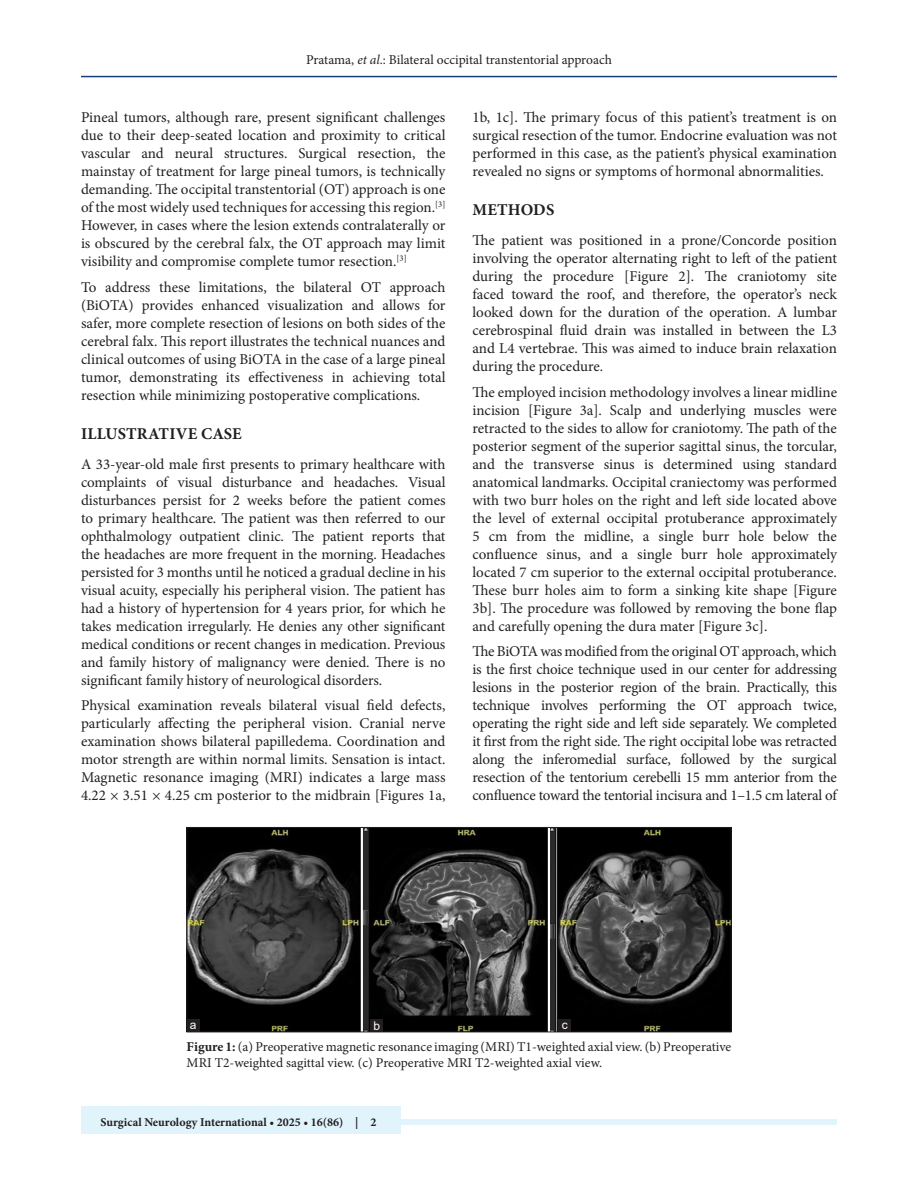
<style>
.page{position:relative;width:918px;height:1188px;background:#fff}
.page>*{position:absolute;margin:0;border:0;box-sizing:border-box;transform-origin:0 0}
.t1{font:700 16.5px "Minion Pro";letter-spacing:.01em;color:#231f20}
.TX{font:15px/18px "Minion Pro";letter-spacing:-.005em;color:#231f20;text-align:justify}
.FGC{font:13.5px/16.5px "Minion Pro";color:#231f20}
.JF{font:700 12px "Minion Pro";color:#231f20}
.LABEL{font:12px "Arial";color:#fff}
.s1{font-style:italic}
.s2{font-weight:700}
</style>
<div class="page">
<hr style="left:81px;top:76px;width:756px;height:1px;background:#164077">
<div style="left:81px;top:1119px;width:756px;height:6px;background:#e1f4fc"></div>
<div style="left:81px;top:1106px;width:319px;height:28px;background:#e1f4fc"></div>
<img style="left:189px;top:829px;width:540px;height:201px">
<div style="left:187px;top:827px;width:544px;height:205px;border:1px solid #231f20"></div>
<div style="left:559px;top:1019px;width:12px;height:13px;background:#231f20"></div>
<div style="left:370px;top:1019px;width:13px;height:13px;background:#231f20"></div>
<div style="left:187px;top:1019px;width:12px;height:13px;background:#231f20"></div>
<p class="FGC" style="left:306px;top:51px;width:307px">Pratama, <span class="s1">et al</span>.: Bilateral occipital transtentorial approach</p>
<p class="TX" style="left:81px;top:109px;width:366px">Pineal tumors, although rare, present significant challenges due to their deep-seated location and proximity to critical vascular and neural structures. Surgical resection, the mainstay of treatment for large pineal tumors, is technically demanding. The occipital transtentorial (OT) approach is one of the most widely used techniques for accessing this region.<sup>[3] </sup>However, in cases where the lesion extends contralaterally or is obscured by the cerebral falx, the OT approach may limit visibility and compromise complete tumor resection.<sup>[3]</sup></p>
<p class="TX" style="left:81px;top:278px;width:366px">To address these limitations, the bilateral OT approach (BiOTA) provides enhanced visualization and allows for safer, more complete resection of lesions on both sides of the cerebral falx. This report illustrates the technical nuances and clinical outcomes of using BiOTA in the case of a large pineal tumor, demonstrating its effectiveness in achieving total resection while minimizing postoperative complications.</p>
<h1 class="t1" style="left:81px;top:422px;width:162px">ILLUSTRATIVE CASE</h1>
<p class="TX" style="left:81px;top:455px;width:366px">A 33-year-old male first presents to primary healthcare with complaints of visual disturbance and headaches. Visual disturbances persist for 2 weeks before the patient comes to primary healthcare. The patient was then referred to our ophthalmology outpatient clinic. The patient reports that the headaches are more frequent in the morning. Headaches persisted for 3 months until he noticed a gradual decline in his visual acuity, especially his peripheral vision. The patient has had a history of hypertension for 4 years prior, for which he takes medication irregularly. He denies any other significant medical conditions or recent changes in medication. Previous and family history of malignancy were denied. There is no significant family history of neurological disorders.</p>
<p class="TX" style="left:81px;top:697px;width:366px">Physical examination reveals bilateral visual field defects, particularly affecting the peripheral vision. Cranial nerve examination shows bilateral papilledema. Coordination and motor strength are within normal limits. Sensation is intact.<br>Magnetic resonance imaging (MRI) indicates a large mass 4.22 × 3.51 × 4.25 cm posterior to the midbrain [Figures 1a,</p>
<p class="TX" style="left:472px;top:109px;width:366px">1b, 1c]. The primary focus of this patient’s treatment is on surgical resection of the tumor. Endocrine evaluation was not performed in this case, as the patient’s physical examination revealed no signs or symptoms of hormonal abnormalities.</p>
<h1 class="t1" style="left:473px;top:198px;width:83px">METHODS</h1>
<p class="TX" style="left:472px;top:232px;width:366px">The patient was positioned in a prone/Concorde position involving the operator alternating right to left of the patient during the procedure [Figure 2]. The craniotomy site faced toward the roof, and therefore, the operator’s neck looked down for the duration of the operation. A lumbar cerebrospinal fluid drain was installed in between the L3 and L4 vertebrae. This was aimed to induce brain relaxation during the procedure.</p>
<p class="TX" style="left:472px;top:383px;width:366px">The employed incision methodology involves a linear midline incision [Figure 3a]. Scalp and underlying muscles were retracted to the sides to allow for craniotomy. The path of the posterior segment of the superior sagittal sinus, the torcular, and the transverse sinus is determined using standard anatomical landmarks. Occipital craniectomy was performed with two burr holes on the right and left side located above the level of external occipital protuberance approximately 5 cm from the midline, a single burr hole below the confluence sinus, and a single burr hole approximately located 7 cm superior to the external occipital protuberance.<br>These burr holes aim to form a sinking kite shape [Figure 3b]. The procedure was followed by removing the bone flap and carefully opening the dura mater [Figure 3c].</p>
<p class="TX" style="left:472px;top:643px;width:366px">The BiOTA was modified from the original OT approach, which is the first choice technique used in our center for addressing lesions in the posterior region of the brain. Practically, this technique involves performing the OT approach twice, operating the right side and left side separately. We completed it first from the right side. The right occipital lobe was retracted along the inferomedial surface, followed by the surgical resection of the tentorium cerebelli 15 mm anterior from the confluence toward the tentorial incisura and 1–1.5 cm lateral of</p>
<p class="LABEL" style="left:190px;top:1017px;width:8px">a</p>
<p class="LABEL" style="left:374px;top:1018px;width:8px">b</p>
<p class="LABEL" style="left:562px;top:1016px;width:7px">c</p>
<p class="FGC" style="left:187px;top:1038px;width:546px"><span class="s2">Figure 1:</span> (a) Preoperative magnetic resonance imaging (MRI) T1-weighted axial view. (b) Preoperative<br>MRI T2-weighted sagittal view. (c) Preoperative MRI T2-weighted axial view.</p>
<p class="JF" style="left:100px;top:1113px;width:278px">Surgical Neurology International • 2025 • 16(86) | 2</p>
</div>
